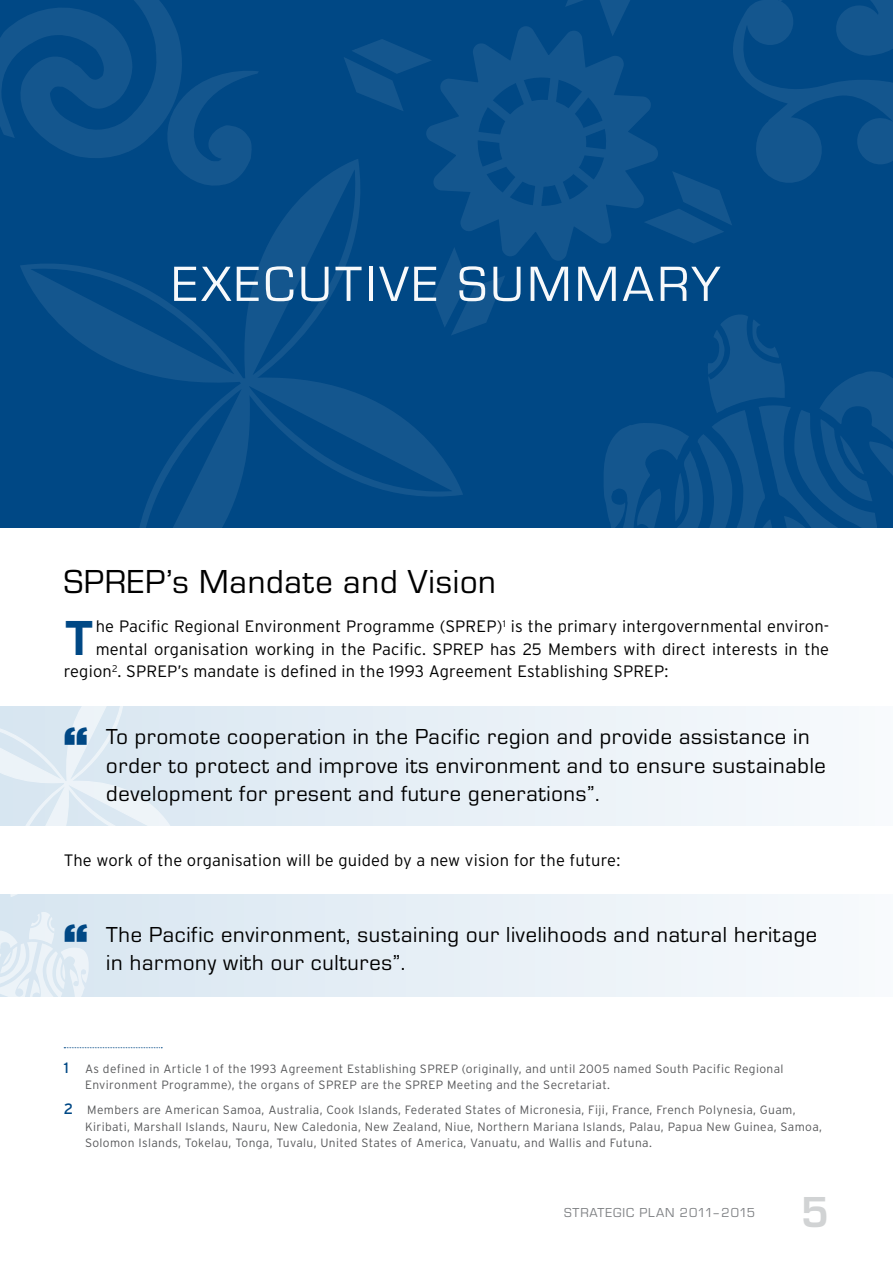
<style>
.page{position:relative;width:893px;height:1263px;background:#fff}
.page>*{position:absolute;margin:0;border:0;box-sizing:border-box;transform-origin:0 0}
.t1{font:51.3px "Micro Square";letter-spacing:.07em;color:#fff}
.t2{font:700 48.6px "Interstate";color:#004885}
.t3{font:700 45px "Micro Square";color:#d1d3d4}
.t4{font:34.5px "Micro Square";letter-spacing:.02em;color:#000}
.t5{font:22.5px/28.5px "Micro Square";letter-spacing:.03em;color:#000}
.t6{font:300 16.5px "Interstate";letter-spacing:.01em;color:#000}
.t7{font:13.5px "Micro Square";letter-spacing:.07em;color:#808285}
.t8{font:300 12px/16.5px "Interstate";letter-spacing:.03em;color:#58595b}
.s1{font-family:"Gotham";font-weight:900;font-size:43.5px;color:#004885}
.s2{font-weight:400;font-size:15px;color:#004885}
</style>
<div class="page">
<div style="left:0;top:894px;width:893px;height:103px;background:linear-gradient(to right,#d7e5f0,#f7fafc)"></div>
<div style="left:0;top:706px;width:893px;height:119px;background:linear-gradient(to bottom,#eaf2f8,#eaf2f8)"></div>
<svg style="left:0;top:911px;width:95px;height:86px;background:#e0ebf3"></svg>
<svg style="left:0;top:706px;width:179px;height:192px"></svg>
<svg style="left:19px;top:0;width:874px;height:528px;background:#054b87"></svg>
<svg style="left:64px;top:1047px;width:98px;height:1px"></svg>
<svg style="left:0;top:0;width:259px;height:189px;background:#084d88"></svg>
<h1 class="t1" style="left:172px;top:256px;width:550px">EXECUTIVE SUMMARY</h1>
<h3 class="t4" style="left:64px;top:563px;width:434px">SPREP’s Mandate and Vision</h3>
<h2 class="t2" style="left:64px;top:611px;width:32px">T</h2>
<h3 class="t6" style="left:96px;top:617px;width:735px">he Pacific Regional Environment Programme (SPREP)<sup>1</sup> is the primary intergovernmental environ-</h3>
<h3 class="t6" style="left:96px;top:640px;width:735px">mental organisation working in the Pacific. SPREP has 25 Members with direct interests in the</h3>
<h3 class="t6" style="left:64px;top:662px;width:606px">region<sup>2</sup>. SPREP’s mandate is defined in the 1993 Agreement Establishing SPREP:</h3>
<h3 class="t5" style="left:106px;top:723px;width:721px;text-indent:-43px"><span class="s1">“</span> To promote cooperation in the Pacific region and provide assistance in order to protect and improve its environment and to ensure sustainable development for present and future generations”.</h3>
<h3 class="t6" style="left:64px;top:851px;width:558px">The work of the organisation will be guided by a new vision for the future:</h3>
<h3 class="t5" style="left:106px;top:920px;width:712px;text-indent:-43px"><span class="s1">“</span> The Pacific environment, sustaining our livelihoods and natural heritage in harmony with our cultures”.</h3>
<p class="t8" style="left:85px;top:1060px;width:700px;text-indent:-21px"><span class="s2">1</span> As defined in Article 1 of the 1993 Agreement Establishing SPREP (originally, and until 2005 named South Pacific Regional<br>Environment Programme), the organs of SPREP are the SPREP Meeting and the Secretariat.</p>
<p class="t8" style="left:85px;top:1102px;width:739px;text-indent:-21px"><span class="s2">2</span> Members are American Samoa, Australia, Cook Islands, Federated States of Micronesia, Fiji, France, French Polynesia, Guam,<br>Kiribati, Marshall Islands, Nauru, New Caledonia, New Zealand, Niue, Northern Mariana Islands, Palau, Papua New Guinea, Samoa,<br>Solomon Islands, Tokelau, Tonga, Tuvalu, United States of America, Vanuatu, and Wallis and Futuna.</p>
<p class="t7" style="left:564px;top:1205px;width:193px">Strategic Plan 2011–2015</p>
<h3 class="t3" style="left:801px;top:1188px;width:30px">5</h3>
</div>
